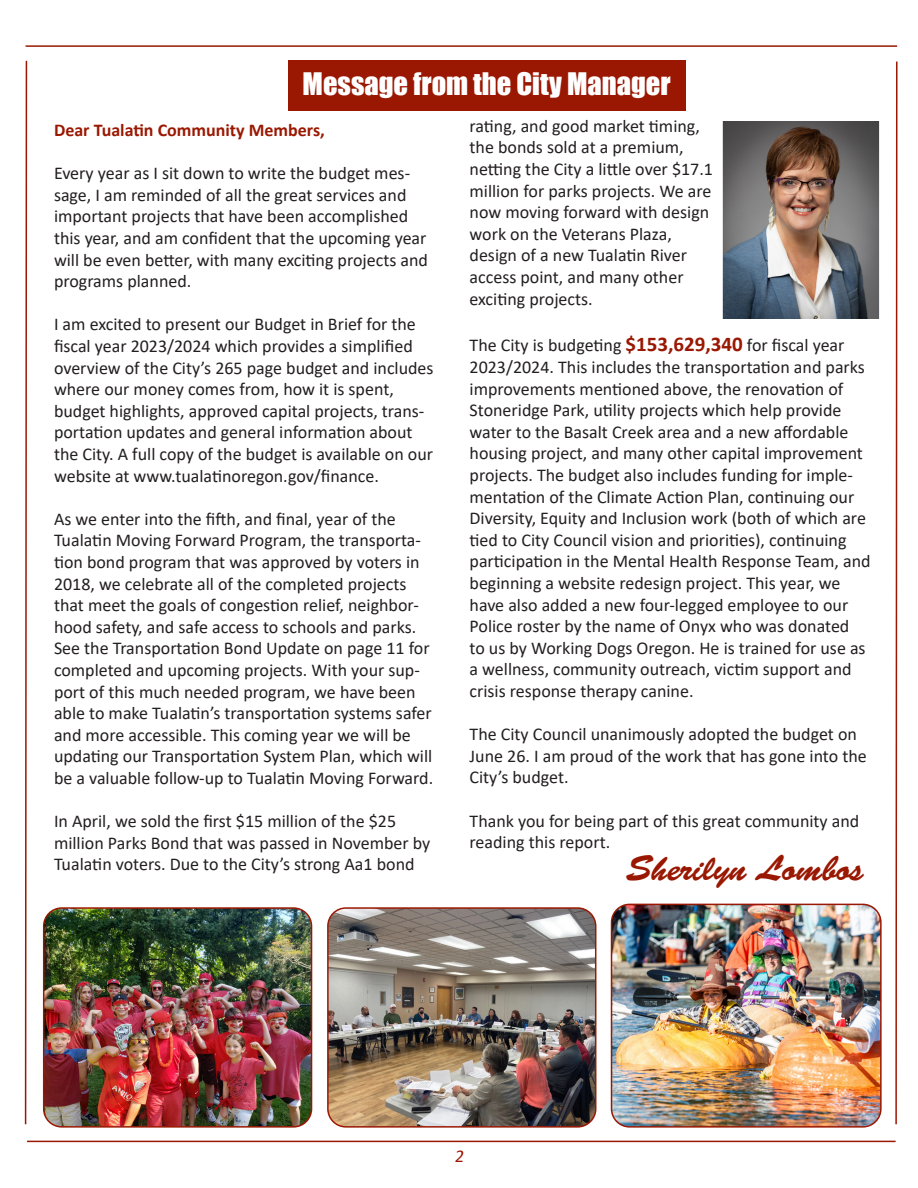
<style>
.page{position:relative;width:918px;height:1188px;background:#fff}
.page>*{position:absolute;margin:0;border:0;box-sizing:border-box;transform-origin:0 0}
.t1{font:36px "Bermuda Script";color:#9a1802}
.t2{font:28.5px "Impact";color:#fff}
.t3{font:18px/21.6px "Calibri";color:#231f20}
.t4{font:700 18px "Calibri";color:#9a1802}
.t5{font:18px "Calibri";color:#9a1802}
.s1{font-weight:700;font-size:21px;color:#9a1802}
</style>
<div class="page">
<div style="left:288px;top:61px;width:398px;height:50px;background:#9a1802"></div>
<hr style="left:26px;top:45px;width:871px;height:2px;background:#9a1802">
<svg style="left:24px;top:60px;width:4px;height:1065px"></svg>
<hr style="left:27px;top:1141px;width:869px;height:1px;background:#9a1802">
<svg style="left:895px;top:61px;width:3px;height:1064px;background:#cc8b80"></svg>
<img style="left:724px;top:122px;width:154px;height:197px">
<div style="left:721px;top:115px;width:160px;height:211px;border:2px solid #fff"></div>
<img style="left:330px;top:909px;width:266px;height:216px">
<div style="left:327px;top:907px;width:269px;height:221px;border:2px solid #9a1802;border-radius:18px"></div>
<img style="left:44px;top:910px;width:268px;height:215px">
<div style="left:43px;top:907px;width:269px;height:221px;border:2px solid #9a1802;border-radius:18px"></div>
<img style="left:612px;top:904px;width:267px;height:221px">
<div style="left:611px;top:904px;width:271px;height:224px;border:2px solid #9a1802;border-radius:18px"></div>
<p class="t2" style="left:303px;top:62px;width:370px">Message from the City Manager</p>
<p class="t4" style="left:54px;top:117px;width:272px">Dear Tualatin Community Members,</p>
<p class="t3" style="left:54px;top:162px;width:376px">Every year as I sit down to write the budget mes&shy;sage, I am reminded of all the great services and important projects that have been accomplished this year, and am confident that the upcoming year will be even better, with many exciting projects and programs planned.</p>
<p class="t3" style="left:54px;top:313px;width:381px">I am excited to present our Budget in Brief for the fiscal year 2023/2024 which provides a simplified overview of the City’s 265 page budget and includes where our money comes from, how it is spent, budget highlights, approved capital projects, trans&shy;portation updates and general information about the City. A full copy of the budget is available on our website at www.tualatinoregon.gov/finance.</p>
<p class="t3" style="left:54px;top:508px;width:381px">As we enter into the fifth, and final, year of the Tualatin Moving Forward Program, the transporta&shy;tion bond program that was approved by voters in 2018, we celebrate all of the completed projects that meet the goals of congestion relief, neighbor&shy;hood safety, and safe access to schools and parks.<br>See the Transportation Bond Update on page 11 for completed and upcoming projects. With your sup&shy;port of this much needed program, we have been able to make Tualatin’s transportation systems safer and more accessible. This coming year we will be updating our Transportation System Plan, which will be a valuable follow-up to Tualatin Moving Forward.</p>
<p class="t3" style="left:54px;top:810px;width:378px">In April, we sold the first $15 million of the $25 million Parks Bond that was passed in November by<br>Tualatin voters. Due to the City’s strong Aa1 bond</p>
<p class="t3" style="left:470px;top:115px;width:232px">rating, and good market timing,</p>
<p class="t3" style="left:470px;top:136px;width:216px">the bonds sold at a premium,</p>
<p class="t3" style="left:470px;top:158px;width:245px">netting the City a little over $17.1 million for parks projects. We are now moving forward with design work on the Veterans Plaza,</p>
<p class="t3" style="left:470px;top:244px;width:219px">design of a new Tualatin River</p>
<p class="t3" style="left:470px;top:266px;width:216px">access point, and many other</p>
<p class="t3" style="left:470px;top:287px;width:125px">exciting projects.</p>
<p class="t3" style="left:470px;top:334px;width:403px">The City is budgeting <span class="s1">$153,629,340</span> for fiscal year 2023/2024. This includes the transportation and parks improvements mentioned above, the renovation of Stoneridge Park, utility projects which help provide water to the Basalt Creek area and a new affordable housing project, and many other capital improvement projects. The budget also includes funding for imple&shy;mentation of the Climate Action Plan, continuing our Diversity, Equity and Inclusion work (both of which are tied to City Council vision and priorities), continuing participation in the Mental Health Response Team, and beginning a website redesign project. This year, we have also added a new four-legged employee to our Police roster by the name of Onyx who was donated<br>to us by Working Dogs Oregon. He is trained for use as a wellness, community outreach, victim support and crisis response therapy canine.</p>
<p class="t3" style="left:470px;top:723px;width:399px">The City Council unanimously adopted the budget on<br>June 26. I am proud of the work that has gone into the<br>City’s budget.</p>
<p class="t3" style="left:470px;top:809px;width:391px">Thank you for being part of this great community and reading this report.</p>
<p class="t1" style="left:626px;top:848px;width:239px">Sherilyn Lombos</p>
<p class="t5" style="left:454px;top:1143px;width:14px">2</p>
</div>
